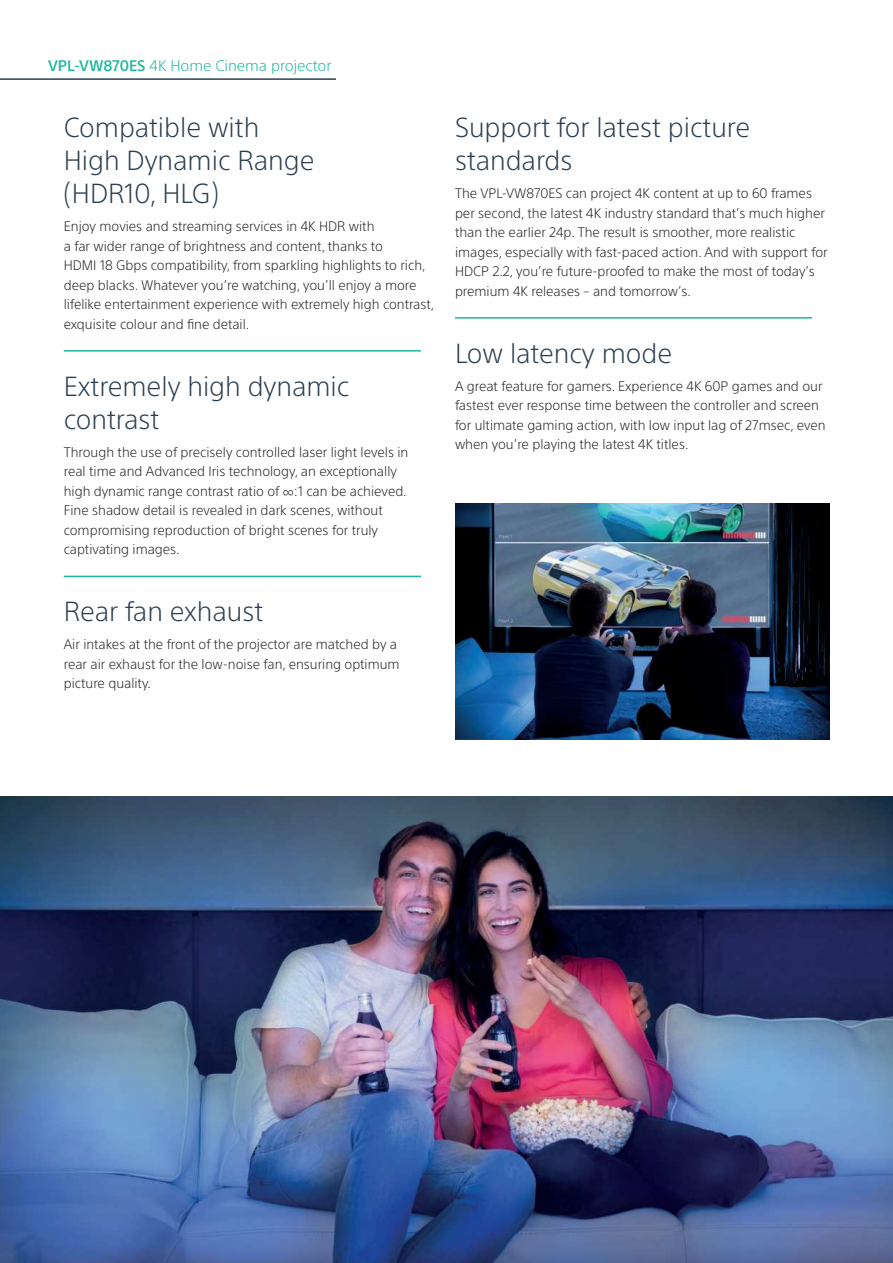
<style>
.page{position:relative;width:893px;height:1263px;background:#fff}
.page>*{position:absolute;margin:0;border:0;box-sizing:border-box;transform-origin:0 0}
.t1{font:300 27px/33px "SST Std";color:#2b3e50}
.t2{font:300 15px "SST Std";color:#1ab89a}
.t3{font:300 13.5px/19.5px "SST Std";color:#231f20}
.s1{font-weight:500}
</style>
<div class="page">
<hr style="left:64px;top:350px;width:357px;height:2px;background:#1ab89a">
<hr style="left:64px;top:576px;width:357px;height:1px;background:#1ab89a">
<hr style="left:455px;top:317px;width:357px;height:2px;background:#1ab89a">
<img style="left:0;top:796px;width:893px;height:467px">
<hr style="left:0;top:78px;width:336px;height:2px;background:#2b3e50">
<img style="left:455px;top:503px;width:374px;height:237px">
<p class="t2" style="left:48px;top:56px;width:285px"><span class="s1">VPL-VW870ES</span> 4K Home Cinema projector</p>
<h1 class="t1" style="left:64px;top:111px;width:252px">Compatible with<br>High Dynamic Range (HDR10, HLG)</h1>
<p class="t3" style="left:64px;top:217px;width:372px">Enjoy movies and streaming services in 4K HDR with<br>a far wider range of brightness and content, thanks to<br>HDMI 18 Gbps compatibility, from sparkling highlights to rich, deep blacks. Whatever you’re watching, you’ll enjoy a more lifelike entertainment experience with extremely high contrast, exquisite colour and fine detail.</p>
<h1 class="t1" style="left:64px;top:370px;width:287px">Extremely high dynamic contrast</h1>
<p class="t3" style="left:64px;top:442px;width:346px">Through the use of precisely controlled laser light levels in real time and Advanced Iris technology, an exceptionally high dynamic range contrast ratio of ∞:1 can be achieved.<br>Fine shadow detail is revealed in dark scenes, without compromising reproduction of bright scenes for truly captivating images.</p>
<h1 class="t1" style="left:64px;top:595px;width:201px">Rear fan exhaust</h1>
<p class="t3" style="left:64px;top:635px;width:337px">Air intakes at the front of the projector are matched by a rear air exhaust for the low-noise fan, ensuring optimum picture quality.</p>
<h1 class="t1" style="left:455px;top:111px;width:297px">Support for latest picture standards</h1>
<p class="t3" style="left:455px;top:184px;width:374px">The VPL-VW870ES can project 4K content at up to 60 frames per second, the latest 4K industry standard that’s much higher than the earlier 24p. The result is smoother, more realistic images, especially with fast-paced action. And with support for HDCP 2.2, you’re future-proofed to make the most of today’s premium 4K releases – and tomorrow’s.</p>
<h1 class="t1" style="left:455px;top:337px;width:219px">Low latency mode</h1>
<p class="t3" style="left:455px;top:376px;width:372px">A great feature for gamers. Experience 4K 60P games and our fastest ever response time between the controller and screen for ultimate gaming action, with low input lag of 27msec, even when you’re playing the latest 4K titles.</p>
</div>
